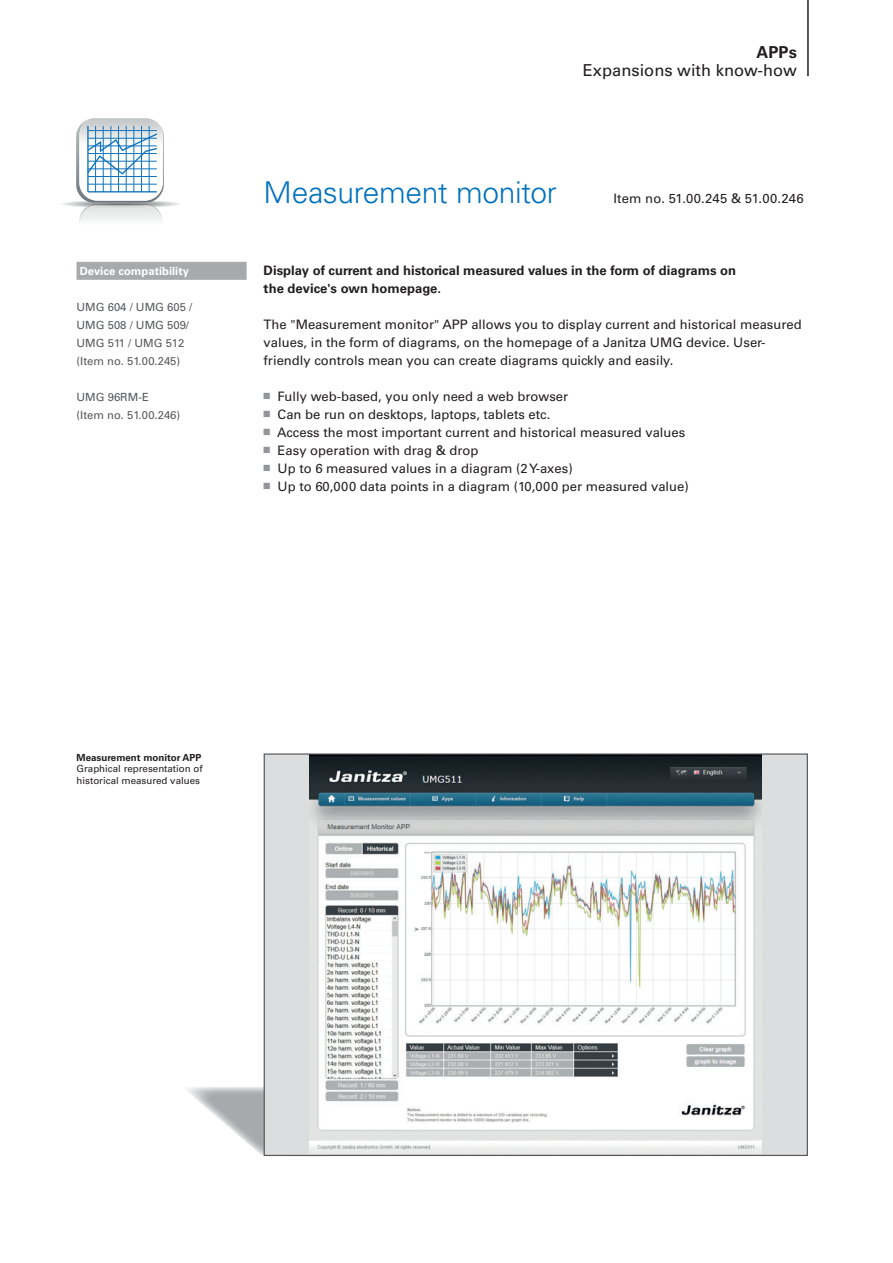
<style>
.page{position:relative;width:893px;height:1263px;background:#fff}
.page>*{position:absolute;margin:0;border:0;box-sizing:border-box;transform-origin:0 0}
.t1{font:300 30px "Univers LT Std";letter-spacing:-.015em;color:#0072bc}
.t2{font:16.5px "Univers LT Std";color:#231f20}
.t3{font:700 16.5px "Univers LT Std";color:#231f20}
.t4{font:13.05px/18px "Univers LT Std";color:#231f20}
.t5{font:700 13.05px/18px "Univers LT Std";color:#231f20}
.t6{font:11.25px/18px "Univers LT Std";color:#57585a}
.t7{font:700 11.25px "Univers LT Std";color:#fff}
.t8{font:9.75px/11.7px "Univers LT Std";color:#231f20}
.t9{font:700 9.75px "Univers LT Std";color:#231f20}
</style>
<div class="page">
<hr style="left:807px;top:0;width:2px;height:76px;background:#231f20">
<img style="left:187px;top:1086px;width:140px;height:71px">
<img style="left:79px;top:214px;width:2px;height:8px">
<img style="left:81px;top:208px;width:81px;height:12px">
<svg style="left:62px;top:199px;width:118px;height:8px"></svg>
<img style="left:85px;top:204px;width:71px;height:4px">
<img style="left:89px;top:205px;width:65px;height:3px">
<svg style="left:94px;top:118px;width:64px;height:5px"></svg>
<img style="left:79px;top:118px;width:15px;height:74px">
<hr style="left:87px;top:126px;width:2px;height:66px;background:#1074bc">
<hr style="left:95px;top:126px;width:1px;height:66px;background:#1074bc">
<hr style="left:103px;top:126px;width:1px;height:66px;background:#1074bc">
<hr style="left:110px;top:126px;width:1px;height:66px;background:#1074bc">
<hr style="left:118px;top:126px;width:1px;height:66px;background:#1074bc">
<hr style="left:126px;top:126px;width:1px;height:66px;background:#1074bc">
<hr style="left:133px;top:126px;width:1px;height:66px;background:#1074bc">
<hr style="left:141px;top:126px;width:1px;height:66px;background:#1074bc">
<hr style="left:149px;top:126px;width:1px;height:66px;background:#1074bc">
<hr style="left:88px;top:191px;width:69px;height:1px;background:#1074bc">
<hr style="left:88px;top:130px;width:69px;height:1px;background:#1074bc">
<svg style="left:76px;top:131px;width:87px;height:54px"></svg>
<div style="left:264px;top:754px;width:543px;height:401px;background:#dcdddf"></div>
<img style="left:310px;top:755px;width:452px;height:399px">
<div style="left:77px;top:262px;width:170px;height:18px;background:#a8a9ad"></div>
<svg style="left:576px;top:885px;width:25px;height:15px"></svg>
<svg style="left:590px;top:1128px;width:14px;height:11px"></svg>
<p class="t7" style="left:80px;top:264px;width:111px">Device compatibility</p>
<p class="t6" style="left:77px;top:298px;width:117px">UMG 604 / UMG 605 /<br>UMG 508 / UMG 509/<br>UMG 511 / UMG 512 (Item no. 51.00.245)</p>
<p class="t6" style="left:77px;top:388px;width:105px">UMG 96RM-E<br>(Item no. 51.00.246)</p>
<p class="t3" style="left:757px;top:42px;width:42px">APPs</p>
<p class="t2" style="left:583px;top:60px;width:216px">Expansions with know-how</p>
<h1 class="t1" style="left:264px;top:174px;width:295px">Measurement monitor</h1>
<p class="t4" style="left:613px;top:189px;width:192px">Item no. 51.00.245 &amp; 51.00.246</p>
<p class="t5" style="left:264px;top:261px;width:474px">Display of current and historical measured values in the form of diagrams on the device's own homepage.</p>
<p class="t4" style="left:264px;top:315px;width:540px">The "Measurement monitor" APP allows you to display current and historical measured values, in the form of diagrams, on the homepage of a Janitza UMG device. User&shy;friendly controls mean you can create diagrams quickly and easily.</p>
<p class="t4" style="left:264px;top:387px;width:306px"><sup>■</sup> Fully web-based, you only need a web browser</p>
<p class="t4" style="left:264px;top:405px;width:288px"><sup>■</sup> Can be run on desktops, laptops, tablets etc.</p>
<p class="t4" style="left:264px;top:423px;width:423px"><sup>■</sup> Access the most important current and historical measured values</p>
<p class="t4" style="left:264px;top:441px;width:216px"><sup>■</sup> Easy operation with drag &amp; drop</p>
<p class="t4" style="left:264px;top:459px;width:311px"><sup>■</sup> Up to 6 measured values in a diagram (2 Y-axes)</p>
<p class="t4" style="left:264px;top:477px;width:427px"><sup>■</sup> Up to 60,000 data points in a diagram (10,000 per measured value)</p>
<p class="t9" style="left:77px;top:751px;width:126px">Measurement monitor APP</p>
<p class="t8" style="left:77px;top:763px;width:128px">Graphical representation of historical measured values</p>
</div>
